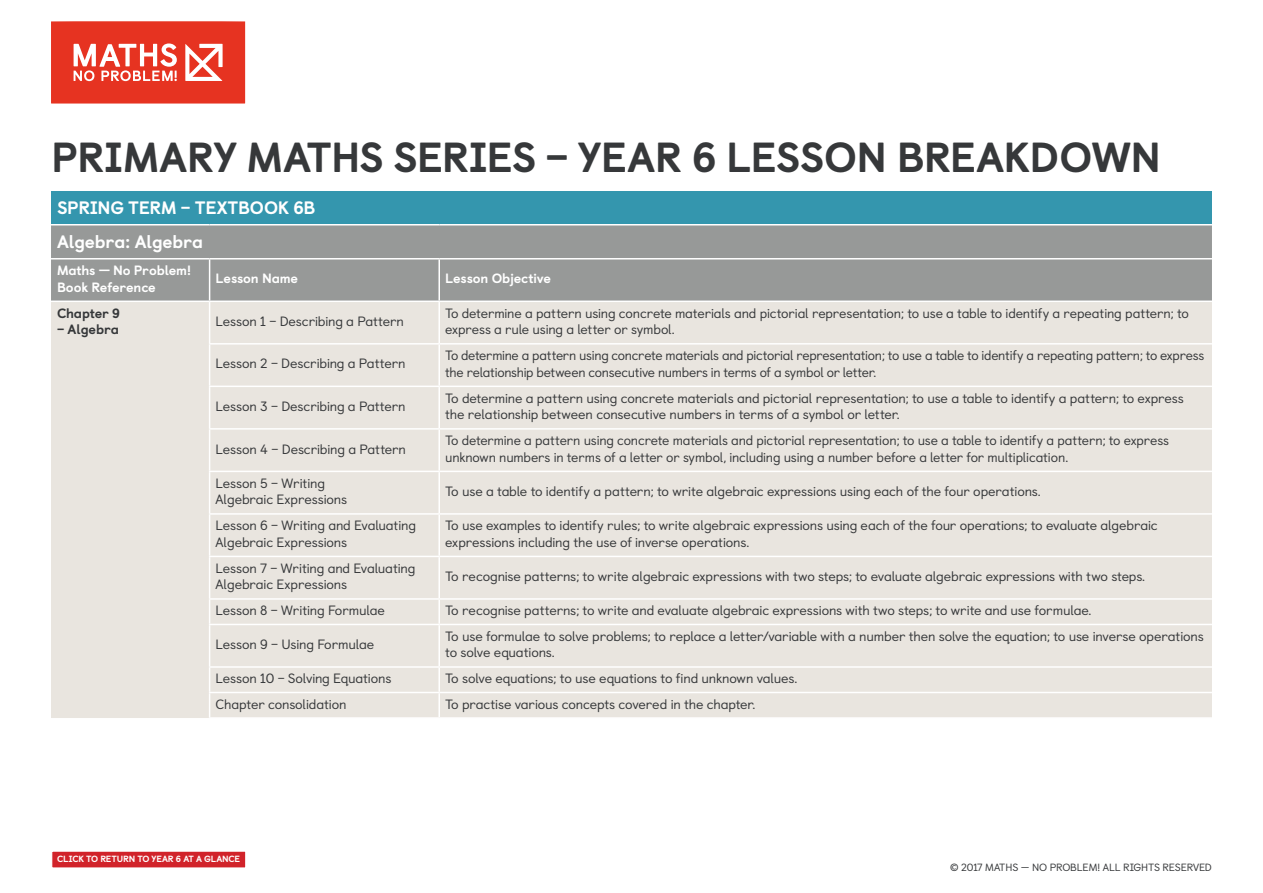
<style>
.page{position:relative;width:1263px;height:893px;background:#fff}
.page>*{position:absolute;margin:0;border:0;box-sizing:border-box;transform-origin:0 0}
.t1{font:800 42px "Castledown";letter-spacing:-.01em;color:#36383a}
.t2{font:800 18px/33.9px "Castledown";letter-spacing:-.005em;color:#fff}
.t3{font:13.5px/16.2px "Castledown";letter-spacing:-.01em;color:#36383a}
.t4{font:800 13.5px/16.2px "Castledown";letter-spacing:-.01em;color:#fff}
.t5{font:800 13.5px "Castledown";letter-spacing:-.01em;color:#36383a}
.t6{font:10.5px "Castledown";letter-spacing:-.015em;color:#36383a}
.t7{font:800 9px "Castledown";letter-spacing:-.02em;color:#fff}
</style>
<div class="page">
<svg style="left:51px;top:21px;width:194px;height:83px;background:#e95243"></svg>
<div style="left:52px;top:851px;width:194px;height:17px;background:#d1232a"></div>
<div style="left:51px;top:850px;width:195px;height:19px;border:1px solid #fff"></div>
<div style="left:51px;top:191px;width:1161px;height:34px;background:#3496ae"></div>
<div style="left:51px;top:225px;width:1161px;height:76px;background:#979998"></div>
<div style="left:51px;top:302px;width:1161px;height:416px;background:#e9e5df"></div>
<hr style="left:51px;top:224px;width:159px;height:1px;background:#fff">
<hr style="left:210px;top:224px;width:229px;height:1px;background:#fff">
<hr style="left:439px;top:224px;width:773px;height:1px;background:#fff">
<hr style="left:210px;top:258px;width:229px;height:1px;background:#fff">
<hr style="left:439px;top:258px;width:773px;height:1px;background:#fff">
<hr style="left:438px;top:259px;width:2px;height:42px;background:#fff">
<hr style="left:438px;top:302px;width:2px;height:41px;background:#fff">
<hr style="left:439px;top:343px;width:773px;height:2px;background:#fff">
<hr style="left:209px;top:343px;width:230px;height:2px;background:#fff">
<hr style="left:438px;top:345px;width:2px;height:41px;background:#fff">
<hr style="left:209px;top:386px;width:230px;height:1px;background:#fff">
<hr style="left:439px;top:386px;width:773px;height:1px;background:#fff">
<hr style="left:438px;top:387px;width:2px;height:41px;background:#fff">
<hr style="left:438px;top:430px;width:2px;height:41px;background:#fff">
<hr style="left:438px;top:472px;width:2px;height:41px;background:#fff">
<hr style="left:438px;top:515px;width:2px;height:41px;background:#fff">
<hr style="left:438px;top:557px;width:2px;height:41px;background:#fff">
<hr style="left:438px;top:600px;width:2px;height:24px;background:#fff">
<hr style="left:438px;top:625px;width:2px;height:41px;background:#fff">
<hr style="left:438px;top:668px;width:2px;height:24px;background:#fff">
<hr style="left:209px;top:428px;width:230px;height:2px;background:#fff">
<hr style="left:439px;top:428px;width:773px;height:2px;background:#fff">
<hr style="left:209px;top:471px;width:230px;height:1px;background:#fff">
<hr style="left:439px;top:471px;width:773px;height:1px;background:#fff">
<hr style="left:209px;top:513px;width:230px;height:2px;background:#fff">
<hr style="left:439px;top:513px;width:773px;height:2px;background:#fff">
<hr style="left:209px;top:692px;width:230px;height:1px;background:#fff">
<hr style="left:439px;top:692px;width:773px;height:1px;background:#fff">
<hr style="left:438px;top:693px;width:2px;height:24px;background:#fff">
<hr style="left:209px;top:717px;width:230px;height:2px;background:#fff">
<hr style="left:439px;top:717px;width:773px;height:2px;background:#fff">
<hr style="left:51px;top:258px;width:159px;height:1px;background:#fff">
<hr style="left:209px;top:259px;width:1px;height:42px;background:#fff">
<hr style="left:209px;top:302px;width:1px;height:41px;background:#fff">
<hr style="left:209px;top:345px;width:1px;height:41px;background:#fff">
<hr style="left:209px;top:387px;width:1px;height:41px;background:#fff">
<hr style="left:209px;top:430px;width:1px;height:41px;background:#fff">
<hr style="left:209px;top:472px;width:1px;height:41px;background:#fff">
<hr style="left:209px;top:515px;width:1px;height:41px;background:#fff">
<hr style="left:209px;top:557px;width:1px;height:41px;background:#fff">
<svg style="left:209px;top:600px;width:1px;height:24px"></svg>
<hr style="left:209px;top:625px;width:1px;height:41px;background:#fff">
<svg style="left:209px;top:668px;width:1px;height:49px"></svg>
<hr style="left:209px;top:556px;width:230px;height:1px;background:#fff">
<hr style="left:439px;top:556px;width:773px;height:1px;background:#fff">
<hr style="left:209px;top:598px;width:230px;height:2px;background:#fff">
<hr style="left:439px;top:598px;width:773px;height:2px;background:#fff">
<hr style="left:209px;top:624px;width:230px;height:1px;background:#fff">
<hr style="left:439px;top:624px;width:773px;height:1px;background:#fff">
<hr style="left:209px;top:666px;width:230px;height:2px;background:#fff">
<hr style="left:439px;top:666px;width:773px;height:2px;background:#fff">
<h1 class="t1" style="left:51px;top:123px;width:1111px">PRIMARY MATHS SERIES – YEAR 6 LESSON BREAKDOWN</h1>
<h2 class="t2" style="left:57px;top:189px;width:260px">SPRING TERM – TEXTBOOK 6B<br>Algebra: Algebra</h2>
<p class="t4" style="left:57px;top:261px;width:136px">Maths — No Problem!<br>Book Reference</p>
<p class="t4" style="left:216px;top:269px;width:84px">Lesson Name</p>
<p class="t4" style="left:445px;top:269px;width:107px">Lesson Objective</p>
<p class="t5" style="left:57px;top:302px;width:64px">Chapter 9</p>
<p class="t5" style="left:57px;top:318px;width:64px">– Algebra</p>
<p class="t3" style="left:216px;top:312px;width:190px">Lesson 1 – Describing a Pattern</p>
<p class="t3" style="left:445px;top:304px;width:745px">To determine a pattern using concrete materials and pictorial representation; to use a table to identify a repeating pattern; to express a rule using a letter or symbol.</p>
<p class="t3" style="left:216px;top:354px;width:191px">Lesson 2 – Describing a Pattern</p>
<p class="t3" style="left:445px;top:346px;width:761px">To determine a pattern using concrete materials and pictorial representation; to use a table to identify a repeating pattern; to express the relationship between consecutive numbers in terms of a symbol or letter.</p>
<p class="t3" style="left:216px;top:397px;width:192px">Lesson 3 – Describing a Pattern</p>
<p class="t3" style="left:445px;top:389px;width:740px">To determine a pattern using concrete materials and pictorial representation; to use a table to identify a pattern; to express the relationship between consecutive numbers in terms of a symbol or letter.</p>
<p class="t3" style="left:216px;top:439px;width:192px">Lesson 4 – Describing a Pattern</p>
<p class="t3" style="left:445px;top:431px;width:725px">To determine a pattern using concrete materials and pictorial representation; to use a table to identify a pattern; to express unknown numbers in terms of a letter or symbol, including using a number before a letter for multiplication.</p>
<p class="t3" style="left:216px;top:474px;width:133px">Lesson 5 – Writing<br>Algebraic Expressions</p>
<p class="t3" style="left:445px;top:482px;width:597px">To use a table to identify a pattern; to write algebraic expressions using each of the four operations.</p>
<p class="t3" style="left:216px;top:516px;width:202px">Lesson 6 – Writing and Evaluating<br>Algebraic Expressions</p>
<p class="t3" style="left:445px;top:516px;width:714px">To use examples to identify rules; to write algebraic expressions using each of the four operations; to evaluate algebraic expressions including the use of inverse operations.</p>
<p class="t3" style="left:216px;top:559px;width:201px">Lesson 7 – Writing and Evaluating<br>Algebraic Expressions</p>
<p class="t3" style="left:445px;top:567px;width:701px">To recognise patterns; to write algebraic expressions with two steps; to evaluate algebraic expressions with two steps.</p>
<p class="t3" style="left:216px;top:601px;width:171px">Lesson 8 – Writing Formulae</p>
<p class="t3" style="left:445px;top:601px;width:648px">To recognise patterns; to write and evaluate algebraic expressions with two steps; to write and use formulae.</p>
<p class="t3" style="left:216px;top:635px;width:160px">Lesson 9 – Using Formulae</p>
<p class="t3" style="left:445px;top:627px;width:760px">To use formulae to solve problems; to replace a letter/variable with a number then solve the equation; to use inverse operations to solve equations.</p>
<p class="t3" style="left:216px;top:669px;width:177px">Lesson 10 – Solving Equations</p>
<p class="t3" style="left:445px;top:669px;width:353px">To solve equations; to use equations to find unknown values.</p>
<p class="t3" style="left:216px;top:695px;width:133px">Chapter consolidation</p>
<p class="t3" style="left:445px;top:695px;width:312px">To practise various concepts covered in the chapter.</p>
<p class="t7" style="left:57px;top:852px;width:184px">CLICK TO RETURN TO YEAR 6 AT A GLANCE</p>
<p class="t6" style="left:950px;top:859px;width:263px">© 2017 MATHS – NO PROBLEM! ALL RIGHTS RESERVED</p>
</div>
